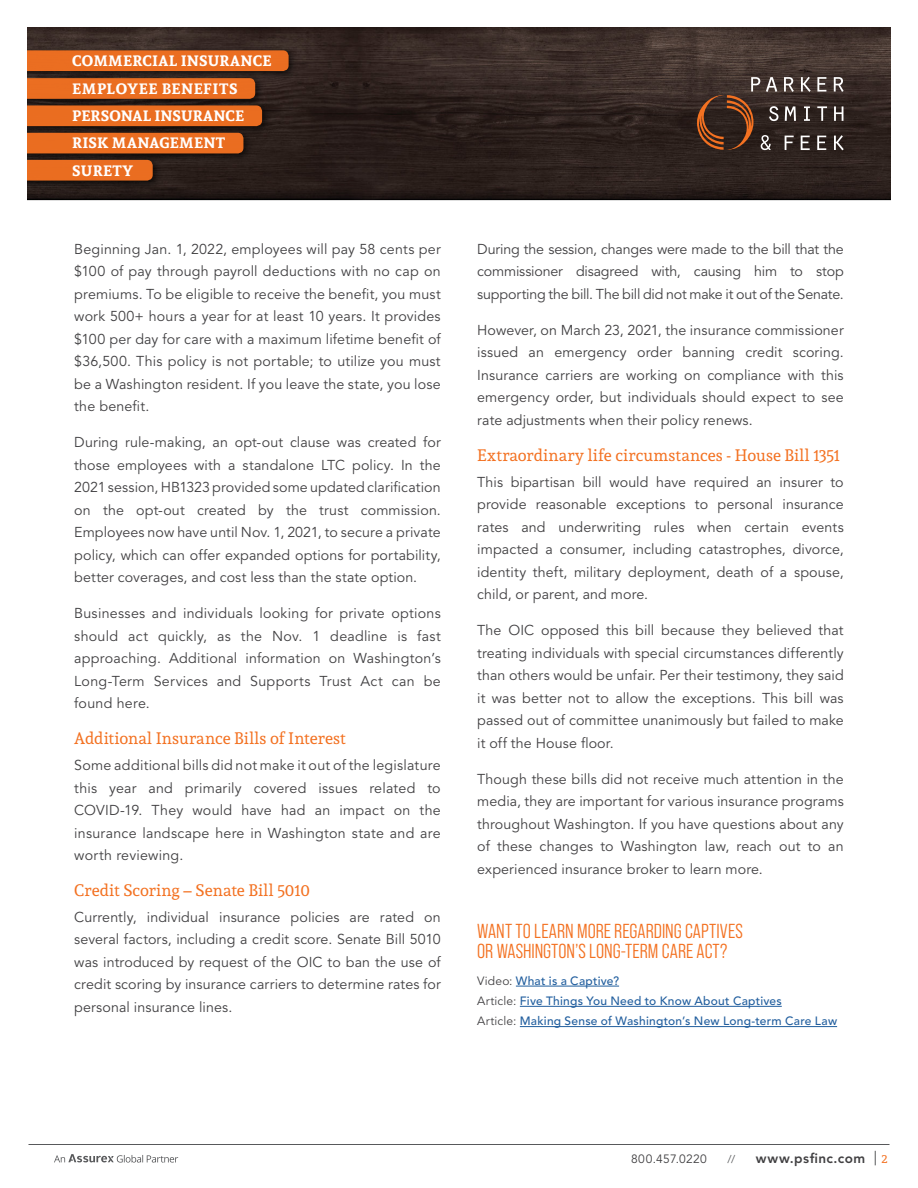
<style>
.page{position:relative;width:918px;height:1188px;background:#fff}
.page>*{position:absolute;margin:0;border:0;box-sizing:border-box;transform-origin:0 0}
.t1{font:20.25px/20.2px "Bebas Neue Pro Middle";color:#f37121}
.t2{font:16.5px "Andada";letter-spacing:.01em;color:#f37121}
.t3{font:700 15px/27.3px "Andada";letter-spacing:.015em;color:#fff}
.t4{font:14.25px/22.5px "Avenir LT Std";letter-spacing:.01em;color:#414042;text-align:justify}
.t5{font:800 13.5px "Avenir LT Std";letter-spacing:.04em;color:#414042}
.t6{font:500 12px/20.2px "Avenir LT Std";letter-spacing:.02em;color:#215e9e}
.t7{font:12px "Avenir LT Std";letter-spacing:.03em;color:#414042}
.t8{font:12px "Andada";color:#f37121}
.t9{font:11.25px "Avenir LT Std";color:#58595b}
.s1{font-weight:400;color:#414042}
</style>
<div class="page">
<hr style="left:28px;top:1144px;width:862px;height:1px;background:#58595b">
<svg style="left:54px;top:1154px;width:124px;height:9px"></svg>
<svg style="left:875px;top:1151px;width:1px;height:14px"></svg>
<hr style="left:516px;top:986px;width:103px;height:1px;background:#215e9e">
<hr style="left:520px;top:1006px;width:262px;height:1px;background:#215e9e">
<hr style="left:520px;top:1026px;width:317px;height:1px;background:#215e9e">
<svg style="left:27px;top:27px;width:864px;height:174px;background:#4e3123"></svg>
<p class="t3" style="left:72px;top:47px;width:201px">COMMERCIAL INSURANCE<br>EMPLOYEE BENEFITS<br>PERSONAL INSURANCE<br>RISK MANAGEMENT<br>SURETY</p>
<p class="t4" style="left:74px;top:238px;width:368px">Beginning Jan. 1, 2022, employees will pay 58 cents per $100 of pay through payroll deductions with no cap on premiums. To be eligible to receive the benefit, you must work 500+ hours a year for at least 10 years. It provides $100 per day for care with a maximum lifetime benefit of $36,500. This policy is not portable; to utilize you must be a Washington resident. If you leave the state, you lose the benefit.</p>
<p class="t4" style="left:74px;top:432px;width:368px">During rule-making, an opt-out clause was created for those employees with a standalone LTC policy. In the 2021 session, HB1323 provided some updated clarification on the opt-out created by the trust commission.<br>Employees now have until Nov. 1, 2021, to secure a private policy, which can offer expanded options for portability, better coverages, and cost less than the state option.</p>
<p class="t4" style="left:74px;top:603px;width:368px">Businesses and individuals looking for private options should act quickly, as the Nov. 1 deadline is fast approaching. Additional information on Washington’s Long-Term Services and Supports Trust Act can be found here.</p>
<p class="t2" style="left:74px;top:728px;width:273px">Additional Insurance Bills of Interest</p>
<p class="t4" style="left:74px;top:754px;width:368px">Some additional bills did not make it out of the legislature this year and primarily covered issues related to COVID-19. They would have had an impact on the insurance landscape here in Washington state and are worth reviewing.</p>
<p class="t2" style="left:74px;top:880px;width:237px">Credit Scoring – Senate Bill 5010</p>
<p class="t4" style="left:74px;top:906px;width:368px">Currently, individual insurance policies are rated on several factors, including a credit score. Senate Bill 5010 was introduced by request of the OIC to ban the use of credit scoring by insurance carriers to determine rates for personal insurance lines.</p>
<p class="t4" style="left:477px;top:238px;width:368px">During the session, changes were made to the bill that the commissioner disagreed with, causing him to stop supporting the bill. The bill did not make it out of the Senate.</p>
<p class="t4" style="left:477px;top:319px;width:368px">However, on March 23, 2021, the insurance commissioner issued an emergency order banning credit scoring.<br>Insurance carriers are working on compliance with this emergency order, but individuals should expect to see rate adjustments when their policy renews.</p>
<p class="t2" style="left:477px;top:444px;width:365px">Extraordinary life circumstances - House Bill 1351</p>
<p class="t4" style="left:477px;top:471px;width:368px">This bipartisan bill would have required an insurer to provide reasonable exceptions to personal insurance rates and underwriting rules when certain events impacted a consumer, including catastrophes, divorce, identity theft, military deployment, death of a spouse, child, or parent, and more.</p>
<p class="t4" style="left:477px;top:619px;width:368px">The OIC opposed this bill because they believed that treating individuals with special circumstances differently than others would be unfair. Per their testimony, they said it was better not to allow the exceptions. This bill was passed out of committee unanimously but failed to make it off the House floor.</p>
<p class="t4" style="left:477px;top:768px;width:368px">Though these bills did not receive much attention in the media, they are important for various insurance programs throughout Washington. If you have questions about any of these changes to Washington law, reach out to an experienced insurance broker to learn more.</p>
<h1 class="t1" style="left:477px;top:920px;width:267px">WANT TO LEARN MORE REGARDING CAPTIVES<br>OR WASHINGTON’S LONG-TERM CARE ACT?</h1>
<p class="t6" style="left:477px;top:971px;width:361px"><span class="s1">Video:</span> What is a Captive?<br><span class="s1">Article:</span> Five Things You Need to Know About Captives<br><span class="s1">Article:</span> Making Sense of Washington’s New Long-term Care Law</p>
<p class="t7" style="left:631px;top:1152px;width:77px">800.457.0220</p>
<p class="t9" style="left:727px;top:1152px;width:9px">//</p>
<p class="t5" style="left:756px;top:1150px;width:111px">www.psfinc.com</p>
<p class="t8" style="left:881px;top:1151px;width:8px">2</p>
</div>
